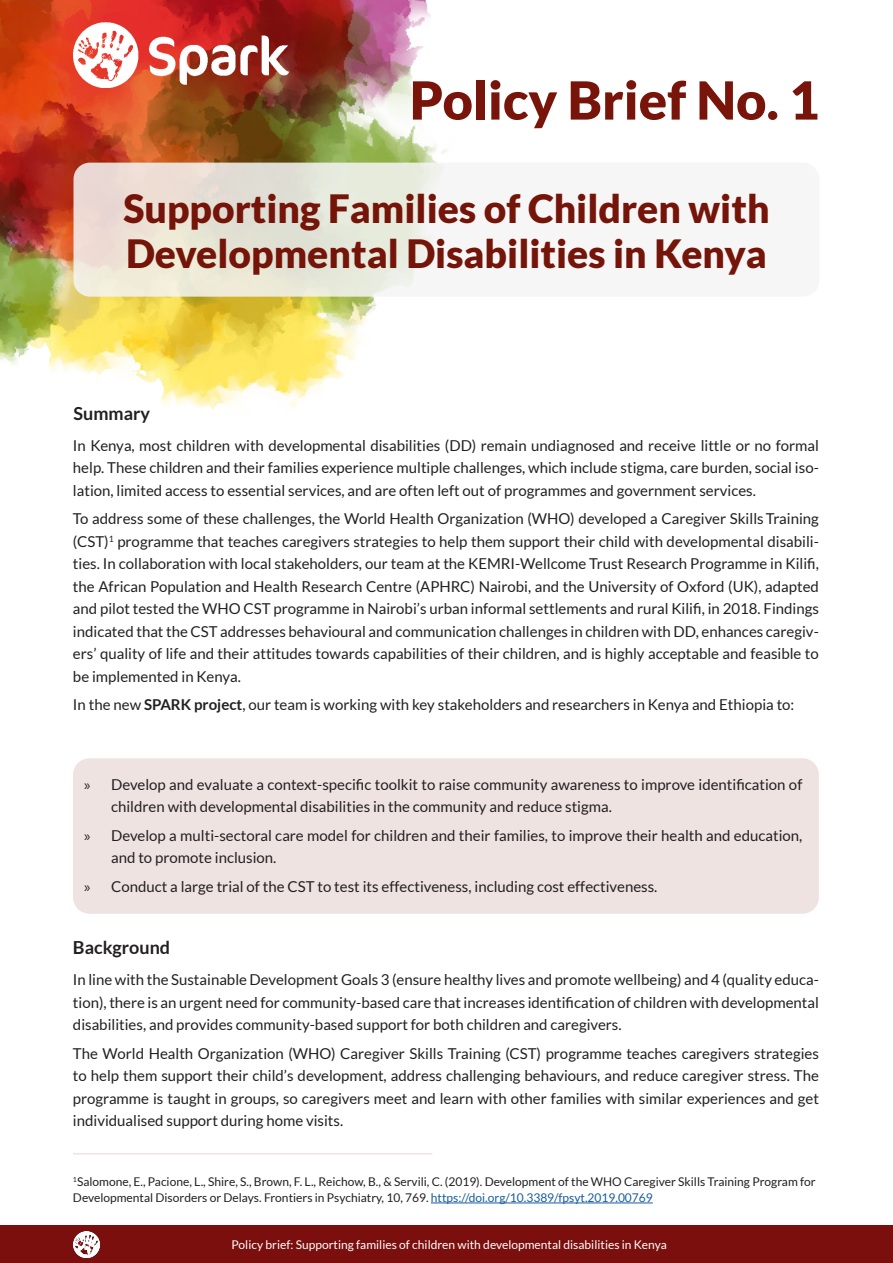
<style>
.page{position:relative;width:893px;height:1263px;background:#fff}
.page>*{position:absolute;margin:0;border:0;box-sizing:border-box;transform-origin:0 0}
.t1{font:900 52.5px "Lato";color:#781409}
.Main_Header{font:900 39px/45px "Lato";color:#751408}
.Heading_1{font:700 18px "Lato";color:#231f20}
.body{font:15px/22.5px "Lato";color:#231f20;text-align:justify}
.body-2{font:12px/16.5px "Lato";color:#231f20}
.t2{font:12px "Lato";color:#fff}
.s1{font-weight:700}
.s2{font-family:"Myriad Pro"}
.s3{color:#175d9e}
</style>
<div class="page">
<div style="left:0;top:1225px;width:893px;height:38px;background:#7b0f0d"></div>
<img style="left:74px;top:1231px;width:26px;height:26px">
<img style="left:0;top:0;width:447px;height:410px">
<svg style="left:74px;top:163px;width:745px;height:134px;fill:#f6f6f6"></svg>
<div style="left:73px;top:758px;width:746px;height:156px;background:#efe3e2;border-radius:16px"></div>
<img style="left:74px;top:22px;width:215px;height:66px">
<hr style="left:73px;top:1153px;width:359px;height:1px;background:#7b0f0d">
<hr style="left:431px;top:1202px;width:222px;height:1px;background:#175d9e">
<p class="t1" style="left:410px;top:70px;width:411px">Policy Brief No. 1</p>
<p class="Main_Header" style="left:123px;top:185px;width:648px">Supporting Families of Children with<br>Developmental Disabilities in Kenya</p>
<p class="Heading_1" style="left:74px;top:403px;width:78px">Summary</p>
<p class="body" style="left:73px;top:434px;width:747px">In Kenya, most children with developmental disabilities (DD) remain undiagnosed and receive little or no formal help. These children and their families experience multiple challenges, which include stigma, care burden, social iso&shy;lation, limited access to essential services, and are often left out of programmes and government services.</p>
<p class="body" style="left:73px;top:507px;width:747px">To address some of these challenges, the World Health Organization (WHO) developed a Caregiver Skills Training (CST)<sup>1</sup> programme that teaches caregivers strategies to help them support their child with developmental disabili&shy;ties. In collaboration with local stakeholders, our team at the KEMRI-Wellcome Trust Research Programme in Kilifi, the African Population and Health Research Centre (APHRC) Nairobi, and the University of Oxford (UK), adapted and pilot tested the WHO CST programme in Nairobi’s urban informal settlements and rural Kilifi, in 2018. Findings indicated that the CST addresses behavioural and communication challenges in children with DD, enhances caregiv&shy;ers’ quality of life and their attitudes towards capabilities of their children, and is highly acceptable and feasible to be implemented in Kenya.</p>
<p class="body" style="left:73px;top:693px;width:723px">In the new <span class="s1">SPARK project</span>, our team is working with key stakeholders and researchers in Kenya and Ethiopia to:</p>
<p class="body" style="left:111px;top:773px;width:693px;text-indent:-27px"><span class="s2">»</span> Develop and evaluate a context-specific toolkit to raise community awareness to improve identification of children with developmental disabilities in the community and reduce stigma.</p>
<p class="body" style="left:111px;top:824px;width:693px;text-indent:-27px"><span class="s2">»</span> Develop a multi-sectoral care model for children and their families, to improve their health and education, and to promote inclusion.</p>
<p class="body" style="left:84px;top:875px;width:575px"><span class="s2">»</span> Conduct a large trial of the CST to test its effectiveness, including cost effectiveness.</p>
<p class="Heading_1" style="left:73px;top:937px;width:99px">Background</p>
<p class="body" style="left:73px;top:969px;width:747px">In line with the Sustainable Development Goals 3 (ensure healthy lives and promote wellbeing) and 4 (quality educa&shy;tion), there is an urgent need for community-based care that increases identification of children with developmental disabilities, and provides community-based support for both children and caregivers.</p>
<p class="body" style="left:73px;top:1042px;width:747px">The World Health Organization (WHO) Caregiver Skills Training (CST) programme teaches caregivers strategies to help them support their child’s development, address challenging behaviours, and reduce caregiver stress. The programme is taught in groups, so caregivers meet and learn with other families with similar experiences and get individualised support during home visits.</p>
<p class="body-2" style="left:73px;top:1173px;width:744px"><sup>1</sup>Salomone, E., Pacione, L., Shire, S., Brown, F. L., Reichow, B., &amp; Servili, C. (2019). Development of the WHO Caregiver Skills Training Program for<br>Developmental Disorders or Delays. Frontiers in Psychiatry, 10, 769. <span class="s3">https://doi.org/10.3389/fpsyt.2019.00769</span></p>
<p class="t2" style="left:231px;top:1238px;width:437px">Policy brief: Supporting families of children with developmental disabilities in Kenya</p>
</div>
